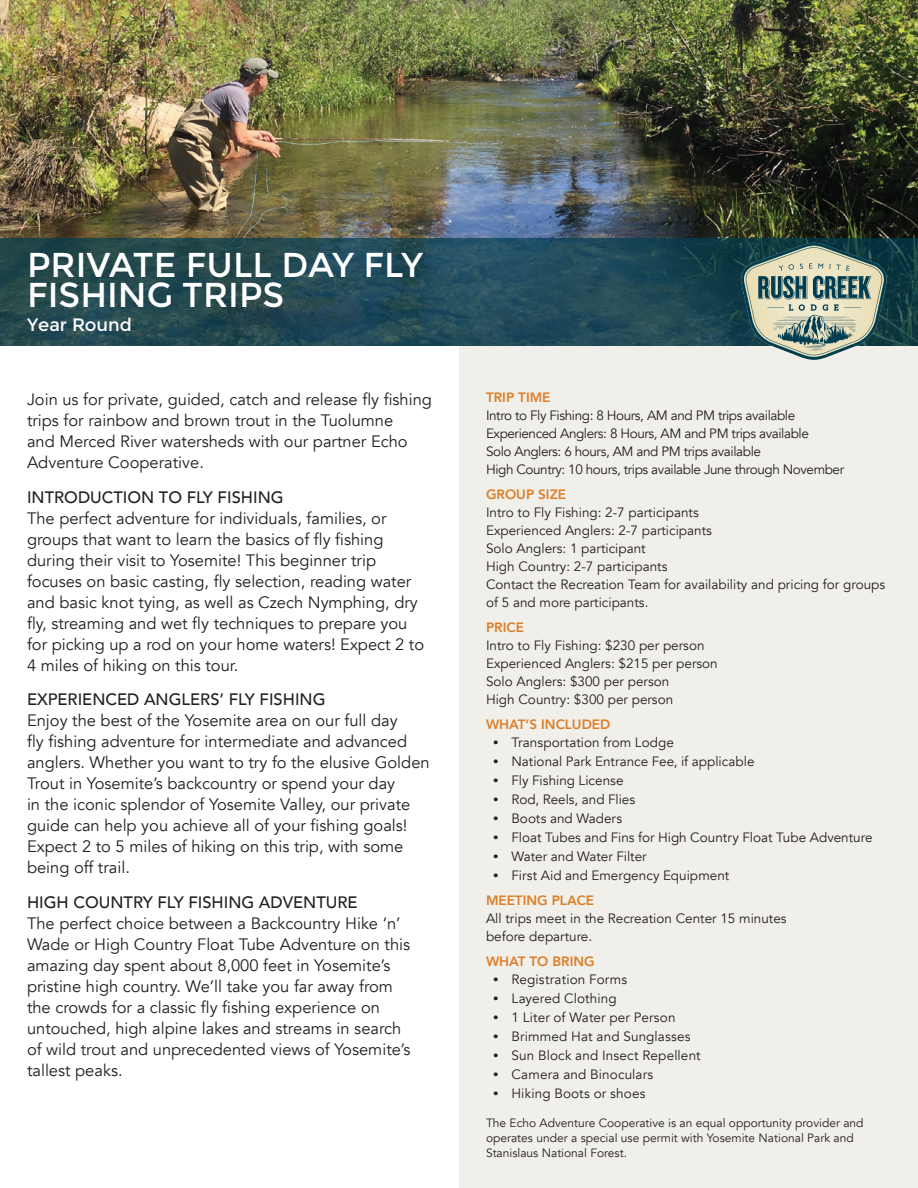
<style>
.page{position:relative;width:918px;height:1188px;background:#fff}
.page>*{position:absolute;margin:0;border:0;box-sizing:border-box;transform-origin:0 0}
.Section_Head{font:34.5px/30px "Montserrat";color:#fff}
.Section_Head-2{font:18px "Montserrat";color:#fff}
.intro_copy{font:16.5px/21px "Avenir";color:#231f20}
.body_copy{font:13.5px/18px "Avenir";color:#231f20}
.detail_bullets{font:13.5px "Avenir";letter-spacing:.005em;color:#231f20}
.body_copy-2{font:13.5px/18px "Avenir";letter-spacing:-.03em;color:#231f20}
.body_copy-3{font:800 13.5px "Avenir";color:#dd7e27}
.body_copy-4{font:12px/15px "Avenir";color:#231f20}
.s1{font-weight:500}
.s2{font-weight:800;color:#dd7e27}
.s3{font-family:"Arial";font-weight:700}
</style>
<div class="page">
<div style="left:459px;top:335px;width:459px;height:853px;background:#f0efea"></div>
<img style="left:0;top:0;width:918px;height:238px">
<svg style="left:0;top:238px;width:918px;height:108px;background:#214853"></svg>
<svg style="left:739px;top:243px;width:150px;height:117px;background:#8e9f93"></svg>
<p class="Section_Head" style="left:27px;top:250px;width:398px">PRIVATE FULL DAY FLY<br>FISHING TRIPS</p>
<p class="Section_Head-2" style="left:27px;top:314px;width:106px">Year Round</p>
<p class="intro_copy" style="left:27px;top:389px;width:407px">Join us for private, guided, catch and release fly fishing trips for rainbow and brown trout in the Tuolumne<br>and Merced River watersheds with our partner Echo Adventure Cooperative.</p>
<p class="intro_copy" style="left:27px;top:487px;width:399px"><span class="s1">INTRODUCTION TO FLY FISHING<br></span>The perfect adventure for individuals, families, or groups that want to learn the basics of fly fishing during their visit to Yosemite! This beginner trip focuses on basic casting, fly selection, reading water and basic knot tying, as well as Czech Nymphing, dry fly, streaming and wet fly techniques to prepare you for picking up a rod on your home waters! Expect 2 to 4 miles of hiking on this tour.</p>
<p class="intro_copy" style="left:27px;top:689px;width:404px"><span class="s1">EXPERIENCED ANGLERS’ FLY FISHING<br></span>Enjoy the best of the Yosemite area on our full day<br>fly fishing adventure for intermediate and advanced anglers. Whether you want to try fo the elusive Golden Trout in Yosemite’s backcountry or spend your day<br>in the iconic splendor of Yosemite Valley, our private guide can help you achieve all of your fishing goals!<br>Expect 2 to 5 miles of hiking on this trip, with some being off trail.</p>
<p class="intro_copy" style="left:27px;top:892px;width:385px"><span class="s1">HIGH COUNTRY FLY FISHING ADVENTURE<br></span>The perfect choice between a Backcountry Hike ‘n’ Wade or High Country Float Tube Adventure on this amazing day spent about 8,000 feet in Yosemite’s pristine high country. We’ll take you far away from the crowds for a classic fly fishing experience on untouched, high alpine lakes and streams in search of wild trout and unprecedented views of Yosemite’s tallest peaks.</p>
<p class="body_copy-2" style="left:486px;top:389px;width:360px"><span class="s2">TRIP TIME<br></span>Intro to Fly Fishing: 8 Hours, AM and PM trips available Experienced Anglers: 8 Hours, AM and PM trips available<br>Solo Anglers: 6 hours, AM and PM trips available<br>High Country: 10 hours, trips available June through November</p>
<p class="body_copy" style="left:486px;top:486px;width:401px"><span class="s2">GROUP SIZE<br></span>Intro to Fly Fishing: 2-7 participants<br>Experienced Anglers: 2-7 participants<br>Solo Anglers: 1 participant<br>High Country: 2-7 participants<br>Contact the Recreation Team for availability and pricing for groups of 5 and more participants.</p>
<p class="body_copy" style="left:486px;top:618px;width:233px"><span class="s2">PRICE<br></span>Intro to Fly Fishing: $230 per person<br>Experienced Anglers: $215 per person<br>Solo Anglers: $300 per person<br>High Country: $300 per person</p>
<p class="body_copy-3" style="left:486px;top:713px;width:126px">WHAT’S INCLUDED</p>
<p class="detail_bullets" style="left:494px;top:734px;width:182px"><span class="s3">•</span> Transportation from Lodge</p>
<p class="detail_bullets" style="left:494px;top:753px;width:263px"><span class="s3">•</span> National Park Entrance Fee, if applicable</p>
<p class="detail_bullets" style="left:494px;top:772px;width:132px"><span class="s3">•</span> Fly Fishing License</p>
<p class="detail_bullets" style="left:494px;top:791px;width:143px"><span class="s3">•</span> Rod, Reels, and Flies</p>
<p class="detail_bullets" style="left:494px;top:810px;width:130px"><span class="s3">•</span> Boots and Waders</p>
<p class="detail_bullets" style="left:494px;top:829px;width:381px"><span class="s3">•</span> Float Tubes and Fins for High Country Float Tube Adventure</p>
<p class="detail_bullets" style="left:494px;top:848px;width:155px"><span class="s3">•</span> Water and Water Filter</p>
<p class="detail_bullets" style="left:494px;top:867px;width:237px"><span class="s3">•</span> First Aid and Emergency Equipment</p>
<p class="body_copy" style="left:486px;top:891px;width:302px"><span class="s2">MEETING PLACE<br></span>All trips meet in the Recreation Center 15 minutes before departure.</p>
<p class="body_copy-3" style="left:486px;top:950px;width:110px">WHAT TO BRING</p>
<p class="detail_bullets" style="left:494px;top:971px;width:135px"><span class="s3">•</span> Registration Forms</p>
<p class="detail_bullets" style="left:494px;top:990px;width:125px"><span class="s3">•</span> Layered Clothing</p>
<p class="detail_bullets" style="left:494px;top:1009px;width:184px"><span class="s3">•</span> 1 Liter of Water per Person</p>
<p class="detail_bullets" style="left:494px;top:1028px;width:199px"><span class="s3">•</span> Brimmed Hat and Sunglasses</p>
<p class="detail_bullets" style="left:494px;top:1047px;width:209px"><span class="s3">•</span> Sun Block and Insect Repellent</p>
<p class="detail_bullets" style="left:494px;top:1066px;width:161px"><span class="s3">•</span> Camera and Binoculars</p>
<p class="detail_bullets" style="left:494px;top:1085px;width:153px"><span class="s3">•</span> Hiking Boots or shoes</p>
<p class="body_copy-4" style="left:486px;top:1115px;width:379px">The Echo Adventure Cooperative is an equal opportunity provider and operates under a special use permit with Yosemite National Park and<br>Stanislaus National Forest.</p>
</div>
